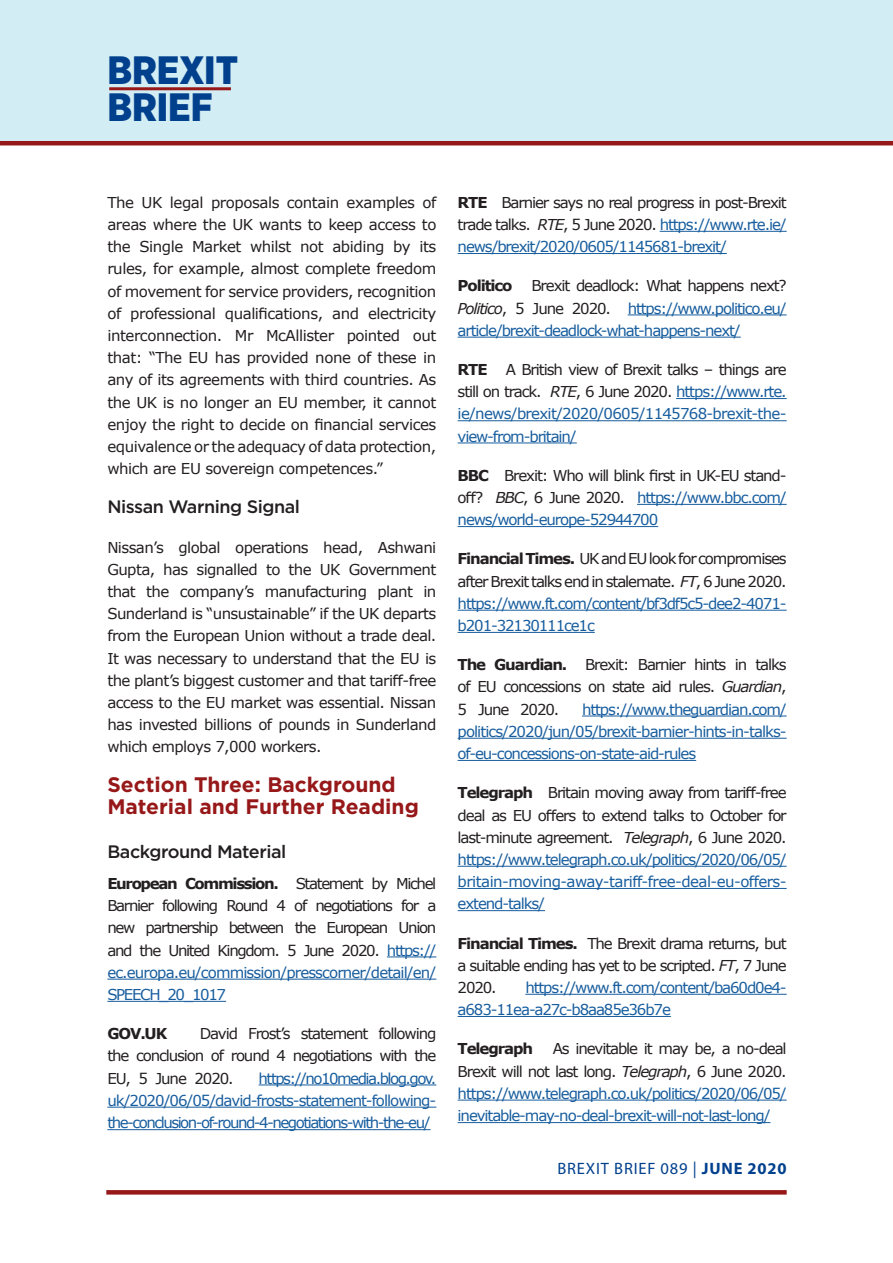
<style>
.page{position:relative;width:893px;height:1263px;background:#fff}
.page>*{position:absolute;margin:0;border:0;box-sizing:border-box;transform-origin:0 0}
.t1{font:900 39.6px/37.5px "Gotham Narrow";color:#00408d}
.Paragraph_Style_2{font:700 21px/22.2px "Gotham";color:#971819}
.New_paragraph_style{font:500 18px "Gotham";letter-spacing:-.025em;color:#231f20}
.Paragraph_Style_2-2{font:500 18px "Gotham";letter-spacing:-.025em;color:#231f20}
.t2{font:16.5px "Myriad Pro";letter-spacing:.05em;color:#00408d}
.New_paragraph_style-2{font:15px/22.2px "Verdana";letter-spacing:-.075em;color:#231f20;text-align:justify}
.New_paragraph_style-3{font:15px/22.2px "Verdana";letter-spacing:-.075em;color:#175d9e;text-align:justify}
.New_paragraph_style-4{font:700 15px "Verdana";letter-spacing:-.075em;color:#231f20}
.s1{font-weight:700}
.s2{color:#175d9e}
.s3{font-style:italic}
.s4{color:#231f20}
.s5{font-style:italic;color:#231f20}
.s6{font-weight:700;color:#231f20}
</style>
<div class="page">
<div style="left:0;top:0;width:893px;height:142px;background:#d2edf3"></div>
<hr style="left:0;top:141px;width:893px;height:4px;background:#971819">
<hr style="left:109px;top:87px;width:122px;height:3px;background:#971819">
<svg style="left:106px;top:1190px;width:681px;height:4px;fill:#971819"></svg>
<hr style="left:387px;top:956px;width:49px;height:1px;background:#175d9e">
<hr style="left:107px;top:979px;width:329px;height:1px;background:#175d9e">
<hr style="left:107px;top:1001px;width:119px;height:1px;background:#175d9e">
<hr style="left:259px;top:1084px;width:177px;height:1px;background:#175d9e">
<hr style="left:107px;top:1107px;width:329px;height:1px;background:#175d9e">
<hr style="left:107px;top:1129px;width:324px;height:1px;background:#175d9e">
<hr style="left:660px;top:231px;width:127px;height:1px;background:#175d9e">
<hr style="left:458px;top:253px;width:269px;height:1px;background:#175d9e">
<hr style="left:628px;top:314px;width:159px;height:1px;background:#175d9e">
<hr style="left:458px;top:337px;width:283px;height:1px;background:#175d9e">
<hr style="left:676px;top:398px;width:111px;height:1px;background:#175d9e">
<hr style="left:458px;top:420px;width:329px;height:1px;background:#175d9e">
<hr style="left:458px;top:442px;width:119px;height:1px;background:#175d9e">
<hr style="left:637px;top:504px;width:150px;height:1px;background:#175d9e">
<hr style="left:458px;top:526px;width:200px;height:1px;background:#175d9e">
<hr style="left:458px;top:610px;width:329px;height:1px;background:#175d9e">
<hr style="left:458px;top:632px;width:137px;height:1px;background:#175d9e">
<hr style="left:582px;top:715px;width:205px;height:1px;background:#175d9e">
<hr style="left:458px;top:738px;width:329px;height:1px;background:#175d9e">
<hr style="left:458px;top:760px;width:238px;height:1px;background:#175d9e">
<hr style="left:458px;top:866px;width:329px;height:1px;background:#175d9e">
<hr style="left:458px;top:888px;width:329px;height:1px;background:#175d9e">
<hr style="left:458px;top:910px;width:87px;height:1px;background:#175d9e">
<hr style="left:525px;top:994px;width:262px;height:1px;background:#175d9e">
<hr style="left:458px;top:1016px;width:213px;height:1px;background:#175d9e">
<hr style="left:458px;top:1100px;width:329px;height:1px;background:#175d9e">
<hr style="left:458px;top:1122px;width:312px;height:1px;background:#175d9e">
<h1 class="t1" style="left:107px;top:51px;width:132px">BREXIT<br>BRIEF</h1>
<p class="New_paragraph_style-2" style="left:107px;top:191px;width:331px">The UK legal proposals contain examples of areas where the UK wants to keep access to the Single Market whilst not abiding by its rules, for example, almost complete freedom of movement for service providers, recognition of professional qualifications, and electricity interconnection. Mr McAllister pointed out that: “The EU has provided none of these in any of its agreements with third countries. As the UK is no longer an EU member, it cannot enjoy the right to decide on financial services equivalence or the adequacy of data protection, which are EU sovereign competences.”</p>
<p class="New_paragraph_style" style="left:107px;top:495px;width:194px">Nissan Warning Signal</p>
<p class="New_paragraph_style-2" style="left:107px;top:536px;width:331px">Nissan’s global operations head, Ashwani Gupta, has signalled to the UK Government that the company’s manufacturing plant in Sunderland is “unsustainable” if the UK departs from the European Union without a trade deal.<br>It was necessary to understand that the EU is the plant’s biggest customer and that tariff-free access to the EU market was essential. Nissan has invested billions of pounds in Sunderland which employs 7,000 workers.</p>
<p class="Paragraph_Style_2" style="left:107px;top:773px;width:313px">Section Three: Background<br>Material and Further Reading</p>
<p class="Paragraph_Style_2-2" style="left:107px;top:840px;width:180px">Background Material</p>
<p class="New_paragraph_style-2" style="left:107px;top:872px;width:331px"><span class="s1">European Commission.</span> Statement by Michel Barnier following Round 4 of negotiations for a new partnership between the European Union and the United Kingdom. 5 June 2020. <span class="s2">https:// ec.europa.eu/commission/presscorner/detail/en/ SPEECH_20_1017</span></p>
<p class="New_paragraph_style-4" style="left:107px;top:1023px;width:61px">GOV.UK</p>
<p class="New_paragraph_style-2" style="left:107px;top:1022px;width:331px;text-indent:92px">David Frost’s statement following the conclusion of round 4 negotiations with the EU, 5 June 2020.</p>
<p class="New_paragraph_style-3" style="left:107px;top:1067px;width:331px;text-indent:151px">https://no10media.blog.gov. uk/2020/06/05/david-frosts-statement-following&shy;the-conclusion-of-round-4-negotiations-with-the-eu/</p>
<p class="New_paragraph_style-2" style="left:458px;top:191px;width:331px"><span class="s1">RTE</span> Barnier says no real progress in post-Brexit trade talks. <span class="s3">RTE</span>, 5 June 2020. <span class="s2">https://www.rte.ie/ news/brexit/2020/0605/1145681-brexit/</span></p>
<p class="New_paragraph_style-4" style="left:458px;top:275px;width:56px">Politico</p>
<p class="New_paragraph_style-3" style="left:458px;top:275px;width:331px;text-indent:74px"><span class="s4">Brexit deadlock: What happens next?<br></span><span class="s5">Politico</span><span class="s4">, 5 June 2020.</span> https://www.politico.eu/ article/brexit-deadlock-what-happens-next/</p>
<p class="New_paragraph_style-3" style="left:458px;top:358px;width:331px"><span class="s6">RTE</span> <span class="s4">A British view of Brexit talks – things are still on track.</span> <span class="s5">RTE</span><span class="s4">, 6 June 2020.</span> https://www.rte. ie/news/brexit/2020/0605/1145768-brexit-the&shy;view-from-britain/</p>
<p class="New_paragraph_style-2" style="left:458px;top:464px;width:330px"><span class="s1">BBC</span> Brexit: Who will blink first in UK-EU stand&shy;off? <span class="s3">BBC</span>, 6 June 2020. <span class="s2">https://www.bbc.com/ news/world-europe-52944700</span></p>
<p class="New_paragraph_style-2" style="left:458px;top:548px;width:331px"><span class="s1">Financial Times.</span> UK and EU look for compromises after Brexit talks end in stalemate. <span class="s3">FT</span>, 6 June 2020. <span class="s2">https://www.ft.com/content/bf3df5c5-dee2-4071- b201-32130111ce1c</span></p>
<p class="New_paragraph_style-2" style="left:458px;top:653px;width:331px"><span class="s1">The Guardian.</span> Brexit: Barnier hints in talks of EU concessions on state aid rules. <span class="s3">Guardian</span>, 5 June 2020.</p>
<p class="New_paragraph_style-3" style="left:458px;top:698px;width:331px;text-indent:124px">https://www.theguardian.com/ politics/2020/jun/05/brexit-barnier-hints-in-talks&shy;of-eu-concessions-on-state-aid-rules</p>
<p class="New_paragraph_style-3" style="left:458px;top:782px;width:331px"><span class="s6">Telegraph</span> <span class="s4">Britain moving away from tariff-free deal as EU offers to extend talks to October for last-minute agreement.</span> <span class="s5">Telegraph</span><span class="s4">, 6 June 2020. </span>https://www.telegraph.co.uk/politics/2020/06/05/ britain-moving-away-tariff-free-deal-eu-offers&shy;extend-talks/</p>
<p class="New_paragraph_style-2" style="left:458px;top:932px;width:331px"><span class="s1">Financial Times.</span> The Brexit drama returns, but a suitable ending has yet to be scripted. <span class="s3">FT</span>, 7 June 2020.</p>
<p class="New_paragraph_style-3" style="left:458px;top:976px;width:331px;text-indent:68px">https://www.ft.com/content/ba60d0e4- a683-11ea-a27c-b8aa85e36b7e</p>
<p class="New_paragraph_style-4" style="left:458px;top:1038px;width:77px">Telegraph</p>
<p class="New_paragraph_style-3" style="left:458px;top:1037px;width:331px;text-indent:95px"><span class="s4">As inevitable it may be, a no-deal Brexit will not last long.</span> <span class="s5">Telegraph</span><span class="s4">, 6 June 2020. </span>https://www.telegraph.co.uk/politics/2020/06/05/ inevitable-may-no-deal-brexit-will-not-last-long/</p>
<p class="t2" style="left:557px;top:1158px;width:231px">BREXIT BRIEF 089 | <span class="s1">JUNE 2020</span></p>
</div>
